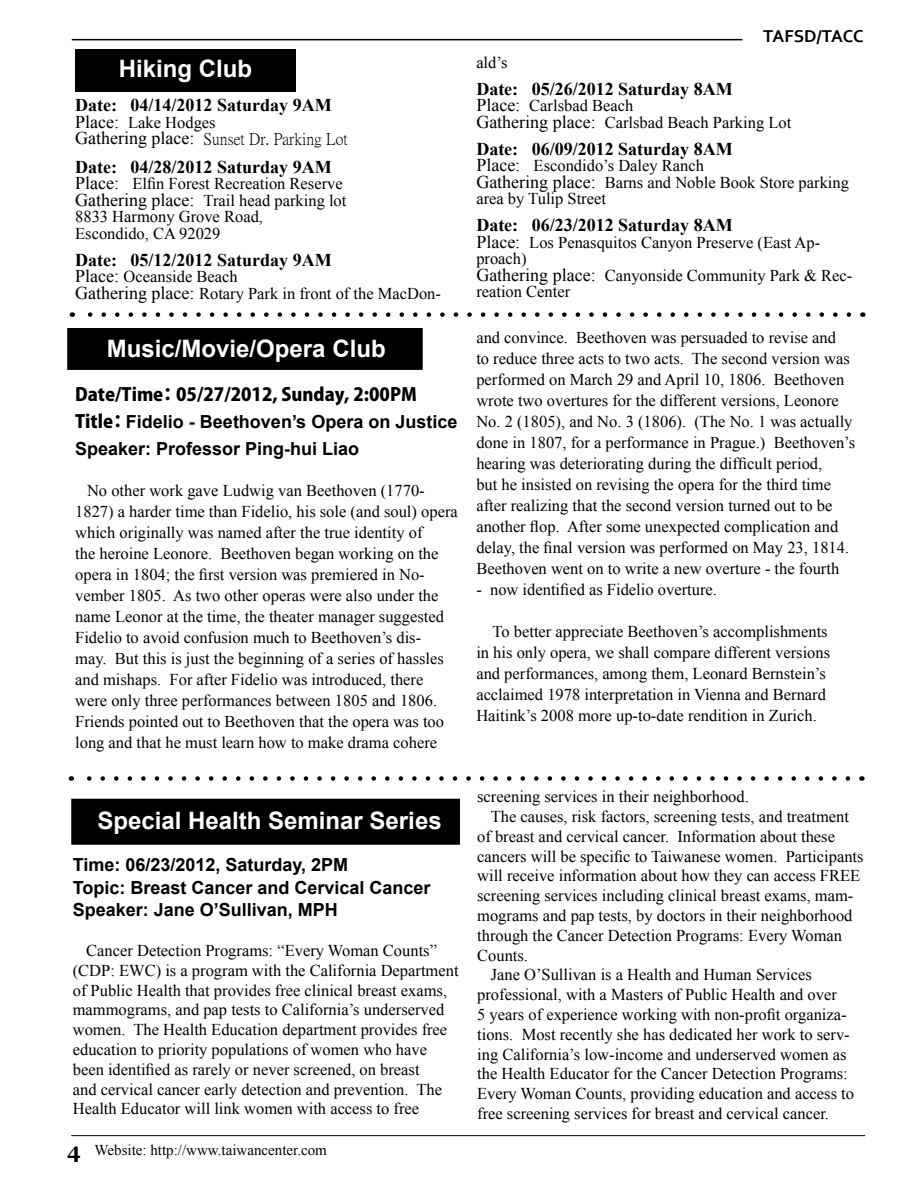
<style>
.page{position:relative;width:918px;height:1188px;background:#fff}
.page>*{position:absolute;margin:0;border:0;box-sizing:border-box;transform-origin:0 0}
.t1{font:700 24px "Arial";color:#fff}
.t2{font:700 18px/22.5px "Arial";color:#000}
.t3{font:700 18px "Times New Roman";color:#000}
.t4{font:800 18px "Koz Go Pro";color:#000}
.t5{font:700 18px "Corbel";letter-spacing:-.01em;color:#000}
.t6{font:16.5px/21px "Times New Roman";color:#000}
.t7{font:16.5px "P Ming Li U";color:#000}
.t8{font:15px "Times New Roman";color:#000}
.s1{font-size:18px}
.s2{font-family:"Times New Roman";font-size:18px}
.s3{font-family:"Koz Go Pro";font-weight:800}
.s4{font-family:"Georgia";font-weight:700;font-size:21px}
</style>
<div class="page">
<hr style="left:72px;top:39px;width:670px;height:1px;background:#000">
<hr style="left:71px;top:1135px;width:794px;height:1px;background:#000">
<div style="left:75px;top:49px;width:221px;height:43px;background:#000"></div>
<svg style="left:88px;top:312px;width:761px;height:5px"></svg>
<div style="left:72px;top:799px;width:387px;height:45px;background:#000"></div>
<div style="left:71px;top:799px;width:389px;height:46px;border:2px solid #000"></div>
<svg style="left:87px;top:776px;width:761px;height:5px"></svg>
<div style="left:68px;top:329px;width:354px;height:40px;background:#000"></div>
<div style="left:67px;top:328px;width:356px;height:42px;border:2px solid #000"></div>
<h1 class="t1" style="left:119px;top:53px;width:135px">Hiking Club</h1>
<p class="t3" style="left:75px;top:93px;width:258px">Date: 04/14/2012 Saturday 9AM</p>
<p class="t6" style="left:75px;top:111px;width:142px"><span class="s1">Place:</span> Lake Hodges</p>
<p class="t7" style="left:75px;top:131px;width:274px"><span class="s2">Gathering place:</span> Sunset Dr. Parking Lot</p>
<p class="t3" style="left:75px;top:154px;width:258px">Date: 04/28/2012 Saturday 9AM</p>
<p class="t6" style="left:75px;top:175px;width:273px;line-height:16.5px"><span class="s1">Place:</span> Elfin Forest Recreation Reserve<br><span class="s1">Gathering place:</span> Trail head parking lot<br>8833 Harmony Grove Road,<br>Escondido, CA 92029</p>
<p class="t3" style="left:75px;top:247px;width:258px">Date: 05/12/2012 Saturday 9AM</p>
<p class="t6" style="left:75px;top:268px;width:367px;line-height:16.5px"><span class="s1">Place:</span> Oceanside Beach<br><span class="s1">Gathering place:</span> Rotary Park in front of the MacDon-</p>
<h1 class="t1" style="left:107px;top:333px;width:280px">Music/Movie/Opera Club</h1>
<p class="t4" style="left:75px;top:383px;width:343px">Date/Time： 05/27/2012, Sunday, 2:00PM</p>
<p class="t2" style="left:75px;top:409px;width:384px;line-height:27px"><span class="s3">Title：</span> Fidelio - Beethoven’s Opera on Justice<br>Speaker: Professor Ping-hui Liao</p>
<p class="t6" style="left:75px;top:480px;width:384px;text-indent:12px">No other work gave Ludwig van Beethoven (1770- 1827) a harder time than Fidelio, his sole (and soul) opera which originally was named after the true identity of<br>the heroine Leonore. Beethoven began working on the opera in 1804; the first version was premiered in No&shy;vember 1805. As two other operas were also under the name Leonor at the time, the theater manager suggested Fidelio to avoid confusion much to Beethoven’s dis-<br>may. But this is just the beginning of a series of hassles and mishaps. For after Fidelio was introduced, there were only three performances between 1805 and 1806.<br>Friends pointed out to Beethoven that the opera was too long and that he must learn how to make drama cohere</p>
<h1 class="t1" style="left:98px;top:805px;width:346px">Special Health Seminar Series</h1>
<p class="t2" style="left:73px;top:854px;width:359px">Time: 06/23/2012, Saturday, 2PM<br>Topic: Breast Cancer and Cervical Cancer<br>Speaker: Jane O’Sullivan, MPH</p>
<p class="t6" style="left:73px;top:940px;width:387px;line-height:19.8px;text-indent:13px">Cancer Detection Programs: “Every Woman Counts” (CDP: EWC) is a program with the California Department of Public Health that provides free clinical breast exams, mammograms, and pap tests to California’s underserved women. The Health Education department provides free education to priority populations of women who have been identified as rarely or never screened, on breast<br>and cervical cancer early detection and prevention. The Health Educator will link women with access to free</p>
<p class="t8" style="left:67px;top:1140px;width:261px"><span class="s4">4</span> Website: http://www.taiwancenter.com</p>
<p class="t5" style="left:763px;top:25px;width:102px">TAFSD/TACC</p>
<p class="t6" style="left:476px;top:51px;width:33px">ald’s</p>
<p class="t3" style="left:476px;top:76px;width:258px">Date: 05/26/2012 Saturday 8AM</p>
<p class="t6" style="left:476px;top:97px;width:316px;line-height:16.5px"><span class="s1">Place:</span> Carlsbad Beach<br><span class="s1">Gathering place:</span> Carlsbad Beach Parking Lot</p>
<p class="t3" style="left:476px;top:136px;width:258px">Date: 06/09/2012 Saturday 8AM</p>
<p class="t6" style="left:476px;top:157px;width:374px;line-height:16.5px"><span class="s1">Place:</span> Escondido’s Daley Ranch<br><span class="s1">Gathering place:</span> Barns and Noble Book Store parking area by Tulip Street</p>
<p class="t3" style="left:476px;top:213px;width:258px">Date: 06/23/2012 Saturday 8AM</p>
<p class="t6" style="left:476px;top:234px;width:377px;line-height:16.5px"><span class="s1">Place:</span> Los Penasquitos Canyon Preserve (East Ap&shy;proach)<br><span class="s1">Gathering place:</span> Canyonside Community Park &amp; Rec&shy;reation Center</p>
<p class="t6" style="left:476px;top:327px;width:380px">and convince. Beethoven was persuaded to revise and<br>to reduce three acts to two acts. The second version was performed on March 29 and April 10, 1806. Beethoven wrote two overtures for the different versions, Leonore No. 2 (1805), and No. 3 (1806). (The No. 1 was actually done in 1807, for a performance in Prague.) Beethoven’s hearing was deteriorating during the difficult period,<br>but he insisted on revising the opera for the third time after realizing that the second version turned out to be another flop. After some unexpected complication and delay, the final version was performed on May 23, 1814.<br>Beethoven went on to write a new overture - the fourth</p>
<p class="t6" style="left:476px;top:579px;width:242px">- now identified as Fidelio overture.</p>
<p class="t6" style="left:476px;top:621px;width:355px;text-indent:16px">To better appreciate Beethoven’s accomplishments in his only opera, we shall compare different versions and performances, among them, Leonard Bernstein’s acclaimed 1978 interpretation in Vienna and Bernard Haitink’s 2008 more up-to-date rendition in Zurich.</p>
<p class="t6" style="left:477px;top:786px;width:273px">screening services in their neighborhood.</p>
<p class="t6" style="left:491px;top:806px;width:360px">The causes, risk factors, screening tests, and treatment</p>
<p class="t6" style="left:477px;top:826px;width:359px">of breast and cervical cancer. Information about these</p>
<p class="t6" style="left:477px;top:845px;width:388px">cancers will be specific to Taiwanese women. Participants</p>
<p class="t6" style="left:477px;top:865px;width:385px">will receive information about how they can access FREE</p>
<p class="t6" style="left:477px;top:885px;width:378px">screening services including clinical breast exams, mam-</p>
<p class="t6" style="left:477px;top:905px;width:377px">mograms and pap tests, by doctors in their neighborhood</p>
<p class="t6" style="left:477px;top:925px;width:366px">through the Cancer Detection Programs: Every Woman</p>
<p class="t6" style="left:477px;top:944px;width:52px">Counts.</p>
<p class="t6" style="left:491px;top:964px;width:323px">Jane O’Sullivan is a Health and Human Services</p>
<p class="t6" style="left:477px;top:984px;width:361px">professional, with a Masters of Public Health and over</p>
<p class="t6" style="left:477px;top:1004px;width:371px">5 years of experience working with non-profit organiza-</p>
<p class="t6" style="left:477px;top:1024px;width:374px">tions. Most recently she has dedicated her work to serv-</p>
<p class="t6" style="left:477px;top:1043px;width:371px">ing California’s low-income and underserved women as</p>
<p class="t6" style="left:477px;top:1063px;width:372px">the Health Educator for the Cancer Detection Programs:</p>
<p class="t6" style="left:477px;top:1083px;width:378px">Every Woman Counts, providing education and access to</p>
<p class="t6" style="left:477px;top:1103px;width:353px">free screening services for breast and cervical cancer.</p>
</div>
